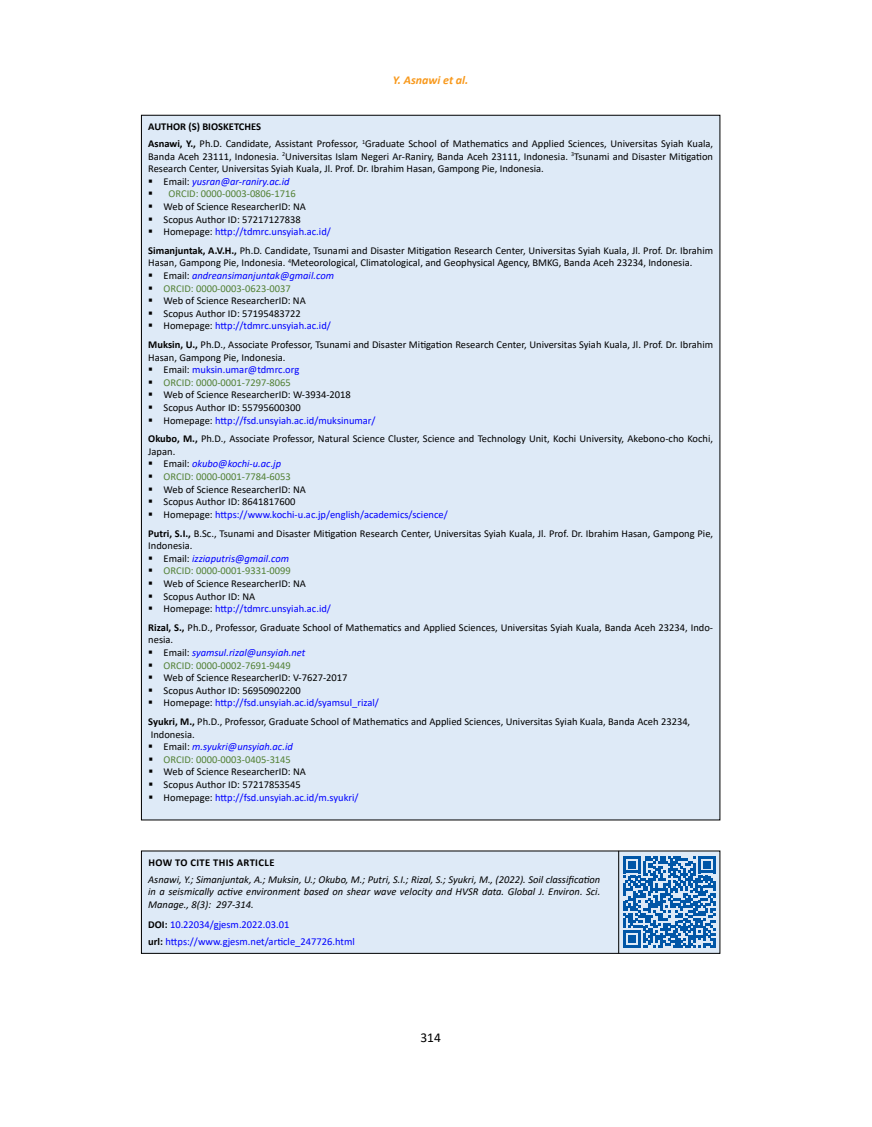
<style>
.page{position:relative;width:872px;height:1127px;background:#fff}
.page>*{position:absolute;margin:0;border:0;box-sizing:border-box;transform-origin:0 0}
.t1{font:13.5px "Calibri";color:#000}
.t2{font:italic 700 12px "Calibri";color:#f8991d}
.t3{font:10.5px/18.6px "Calibri";color:#000}
.t4{font:italic 10.5px/12.6px "Calibri";color:#000;text-align:justify}
.t5{font:10.5px "Calibri";color:#538135}
.t6{font:italic 10.5px "Calibri";color:#00f}
.t7{font:10.5px/17.1px "Calibri";color:#00f}
.t8{font:700 10.5px "Calibri";letter-spacing:.04em;color:#000}
.s1{font-weight:700}
.s2{color:#000}
.s3{font-style:normal;color:#000}
.s4{color:#00f}
.s5{font-weight:700;color:#000}
</style>
<div class="page">
<div style="left:141px;top:115px;width:579px;height:705px;background:#deeaf7"></div>
<div style="left:141px;top:851px;width:579px;height:102px;background:#deeaf7"></div>
<div style="left:141px;top:850px;width:579px;height:104px;border:1px solid #000"></div>
<hr style="left:618px;top:851px;width:1px;height:102px;background:#000">
<svg style="left:623px;top:856px;width:92px;height:92px"></svg>
<p class="t2" style="left:393px;top:72px;width:77px">Y. Asnawi et al.</p>
<p class="t3" style="left:148px;top:118px;width:566px;line-height:17.1px"><span class="s1">AUTHOR (S) BIOSKETCHES<br>Asnawi, Y.,</span> Ph.D. Candidate, Assistant Professor, <sup>1</sup>Graduate School of Mathematics and Applied Sciences, Universitas Syiah Kuala,</p>
<p class="t3" style="left:148px;top:150px;width:566px;line-height:12.6px">Banda Aceh 23111, Indonesia. <sup>2</sup>Universitas Islam Negeri Ar-Raniry, Banda Aceh 23111, Indonesia. <sup>3</sup>Tsunami and Disaster Mitigation<br>Research Center, Universitas Syiah Kuala, Jl. Prof. Dr. Ibrahim Hasan, Gampong Pie, Indonesia.</p>
<p class="t6" style="left:148px;top:174px;width:143px"><span class="s2">▪</span> <span class="s3">Email:</span> yusran@ar-raniry.ac.id</p>
<p class="t5" style="left:148px;top:187px;width:149px"><span class="s2">▪</span> ORCID: 0000-0003-0806-1716</p>
<p class="t3" style="left:148px;top:197px;width:159px">▪ Web of Science ResearcherID: NA</p>
<p class="t3" style="left:148px;top:210px;width:154px">▪ Scopus Author ID: 57217127838</p>
<p class="t3" style="left:148px;top:222px;width:566px">▪ Homepage: <span class="s4">http://tdmrc.unsyiah.ac.id/<br></span><span class="s1">Simanjuntak, A.V.H.,</span> Ph.D. Candidate, Tsunami and Disaster Mitigation Research Center, Universitas Syiah Kuala, Jl. Prof. Dr. Ibrahim</p>
<p class="t3" style="left:148px;top:253px;width:546px">Hasan, Gampong Pie, Indonesia. <sup>4</sup>Meteorological, Climatological, and Geophysical Agency, BMKG, Banda Aceh 23234, Indonesia.</p>
<p class="t6" style="left:148px;top:268px;width:187px"><span class="s2">▪</span> <span class="s3">Email:</span> andreansimanjuntak@gmail.com</p>
<p class="t5" style="left:148px;top:281px;width:144px"><span class="s2">▪</span> ORCID: 0000-0003-0623-0037</p>
<p class="t3" style="left:148px;top:291px;width:159px">▪ Web of Science ResearcherID: NA</p>
<p class="t3" style="left:148px;top:304px;width:154px">▪ Scopus Author ID: 57195483722</p>
<p class="t3" style="left:148px;top:316px;width:566px">▪ Homepage: <span class="s4">http://tdmrc.unsyiah.ac.id/<br></span><span class="s1">Muksin, U.,</span> Ph.D., Associate Professor, Tsunami and Disaster Mitigation Research Center, Universitas Syiah Kuala, Jl. Prof. Dr. Ibrahim</p>
<p class="t3" style="left:148px;top:348px;width:139px">Hasan, Gampong Pie, Indonesia.</p>
<p class="t7" style="left:148px;top:361px;width:153px"><span class="s2">▪ Email:</span> muksin.umar@tdmrc.org</p>
<p class="t5" style="left:148px;top:375px;width:144px"><span class="s2">▪</span> ORCID: 0000-0001-7297-8065</p>
<p class="t3" style="left:148px;top:385px;width:204px">▪ Web of Science ResearcherID: W-3934-2018</p>
<p class="t3" style="left:148px;top:398px;width:154px">▪ Scopus Author ID: 55795600300</p>
<p class="t3" style="left:148px;top:411px;width:566px">▪ Homepage: <span class="s4">http://fsd.unsyiah.ac.id/muksinumar/<br></span><span class="s1">Okubo, M.,</span> Ph.D., Associate Professor, Natural Science Cluster, Science and Technology Unit, Kochi University, Akebono-cho Kochi,</p>
<p class="t3" style="left:148px;top:442px;width:29px">Japan.</p>
<p class="t6" style="left:148px;top:457px;width:134px"><span class="s2">▪</span> <span class="s3">Email:</span> okubo@kochi-u.ac.jp</p>
<p class="t5" style="left:148px;top:469px;width:144px"><span class="s2">▪</span> ORCID: 0000-0001-7784-6053</p>
<p class="t3" style="left:148px;top:480px;width:159px">▪ Web of Science ResearcherID: NA</p>
<p class="t3" style="left:148px;top:492px;width:149px">▪ Scopus Author ID: 8641817600</p>
<p class="t3" style="left:148px;top:505px;width:566px">▪ Homepage: <span class="s4">https://www.kochi-u.ac.jp/english/academics/science/<br></span><span class="s1">Putri, S.I.,</span> B.Sc., Tsunami and Disaster Mitigation Research Center, Universitas Syiah Kuala, Jl. Prof. Dr. Ibrahim Hasan, Gampong Pie,</p>
<p class="t3" style="left:148px;top:536px;width:46px">Indonesia.</p>
<p class="t6" style="left:148px;top:551px;width:142px"><span class="s2">▪</span> <span class="s3">Email:</span> izziaputris@gmail.com</p>
<p class="t5" style="left:148px;top:563px;width:144px"><span class="s2">▪</span> ORCID: 0000-0001-9331-0099</p>
<p class="t3" style="left:148px;top:574px;width:159px">▪ Web of Science ResearcherID: NA</p>
<p class="t3" style="left:148px;top:586px;width:108px">▪ Scopus Author ID: NA</p>
<p class="t3" style="left:148px;top:599px;width:566px">▪ Homepage: <span class="s4">http://tdmrc.unsyiah.ac.id/<br></span><span class="s1">Rizal, S.,</span> Ph.D., Professor, Graduate School of Mathematics and Applied Sciences, Universitas Syiah Kuala, Banda Aceh 23234, Indo-</p>
<p class="t3" style="left:148px;top:630px;width:26px">nesia.</p>
<p class="t6" style="left:148px;top:645px;width:158px"><span class="s2">▪</span> <span class="s3">Email:</span> syamsul.rizal@unsyiah.net</p>
<p class="t5" style="left:148px;top:658px;width:144px"><span class="s2">▪</span> ORCID: 0000-0002-7691-9449</p>
<p class="t3" style="left:148px;top:668px;width:201px">▪ Web of Science ResearcherID: V-7627-2017</p>
<p class="t3" style="left:148px;top:681px;width:154px">▪ Scopus Author ID: 56950902200</p>
<p class="t3" style="left:148px;top:693px;width:543px">▪ Homepage: <span class="s4">http://fsd.unsyiah.ac.id/syamsul_rizal/<br></span><span class="s1">Syukri, M.,</span> Ph.D., Professor, Graduate School of Mathematics and Applied Sciences, Universitas Syiah Kuala, Banda Aceh 23234,</p>
<p class="t3" style="left:151px;top:724px;width:46px">Indonesia.</p>
<p class="t6" style="left:148px;top:739px;width:146px"><span class="s2">▪</span> <span class="s3">Email:</span> m.syukri@unsyiah.ac.id</p>
<p class="t5" style="left:148px;top:752px;width:144px"><span class="s2">▪</span> ORCID: 0000-0003-0405-3145</p>
<p class="t3" style="left:148px;top:762px;width:159px">▪ Web of Science ResearcherID: NA</p>
<p class="t3" style="left:148px;top:775px;width:154px">▪ Scopus Author ID: 57217853545</p>
<p class="t7" style="left:148px;top:788px;width:212px"><span class="s2">▪ Homepage:</span> http://fsd.unsyiah.ac.id/m.syukri/</p>
<p class="t8" style="left:148px;top:855px;width:127px">HOW TO CITE THIS ARTICLE</p>
<p class="t4" style="left:148px;top:872px;width:453px">Asnawi, Y.; Simanjuntak, A.; Muksin, U.; Okubo, M.; Putri, S.I.; Rizal, S.; Syukri, M., (2022). Soil classification in a seismically active environment based on shear wave velocity and HVSR data. Global J. Environ. Sci.<br>Manage., 8(3): 297-314.</p>
<p class="t7" style="left:148px;top:916px;width:208px"><span class="s5">DOI:</span> 10.22034/gjesm.2022.03.01<br><span class="s5">url:</span> https://www.gjesm.net/article_247726.html</p>
<p class="t1" style="left:420px;top:1028px;width:22px">314</p>
</div>
